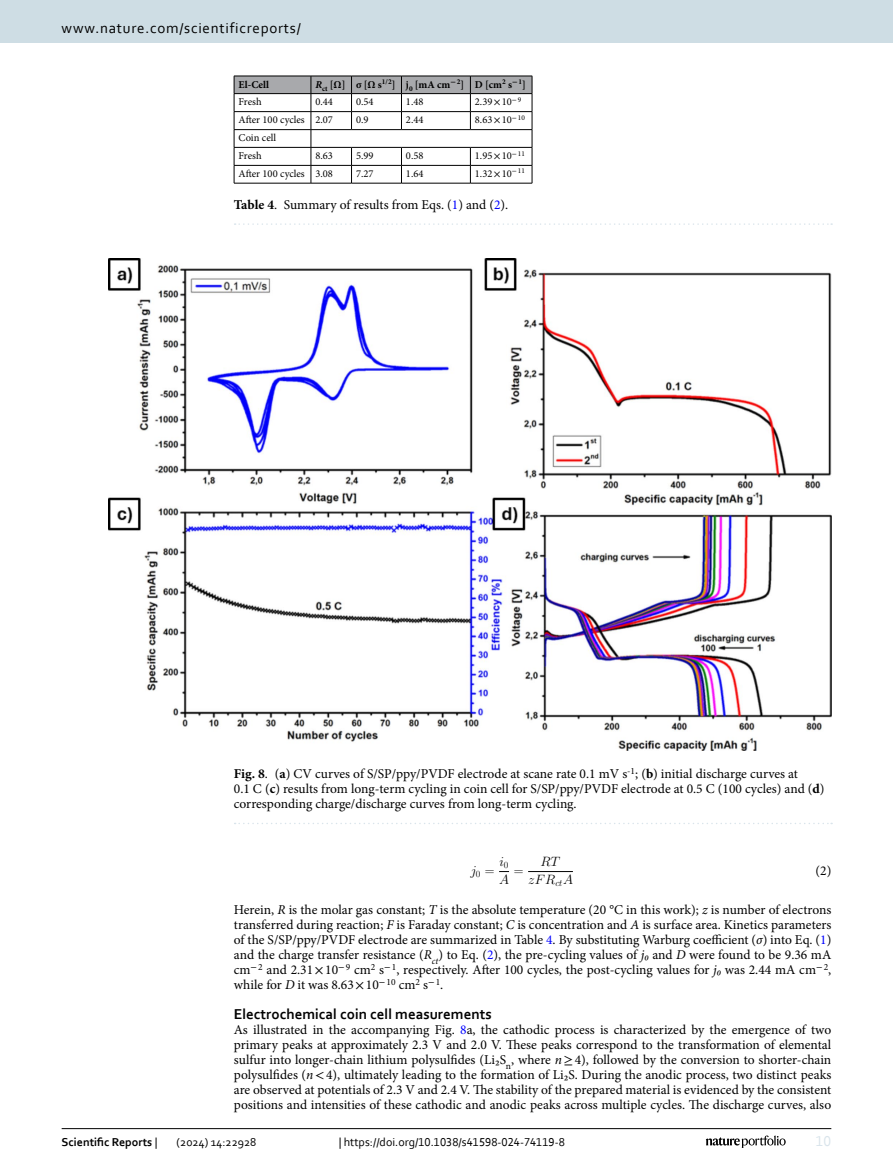
<style>
.page{position:relative;width:893px;height:1174px;background:#fff}
.page>*{position:absolute;margin:0;border:0;box-sizing:border-box;transform-origin:0 0}
.Head_2{font:700 15px "Corbel";color:#000}
.t1{font:15px "Corbel";letter-spacing:.05em;color:#000}
.t2{font:15px "Corbel";color:#d9e4eb}
.Body_Text{font:13.5px/15px "Minion Pro";color:#000;text-align:justify}
.Figure_Caption{font:13.5px/15px "Minion Pro";color:#000}
.Table_Caption{font:13.5px "Minion Pro";letter-spacing:-.005em;color:#000}
.t3{font:13.5px/18.5px "CMMI12";color:#000}
.EQ{font:13.5px "Minion Pro";color:#000}
.t4{font:13.5px "CMR17";color:#000}
.t5{font:12px "Corbel";color:#000}
.t6{font:700 12px "Corbel";color:#000}
.Table_Body{font:10.5px "Minion Pro";color:#000}
.Table_Head{font:700 10.5px "Minion Pro";color:#000}
.s1{font-style:italic}
.s2{font-family:"STIX"}
.s3{font-weight:700}
.s4{color:#00f}
.s5{font-family:"CMR17"}
.s6{font-weight:400}
</style>
<div class="page">
<hr style="left:528px;top:871px;width:45px;height:1px;background:#000">
<img style="left:108px;top:258px;width:723px;height:492px">
<svg style="left:235px;top:822px;width:597px;height:2px"></svg>
<hr style="left:311px;top:183px;width:40px;height:1px;background:#000">
<hr style="left:351px;top:183px;width:50px;height:1px;background:#000">
<hr style="left:401px;top:183px;width:69px;height:1px;background:#000">
<svg style="left:234px;top:76px;width:299px;height:107px"></svg>
<hr style="left:470px;top:183px;width:62px;height:1px;background:#000">
<hr style="left:234px;top:183px;width:77px;height:1px;background:#000">
<svg style="left:235px;top:223px;width:597px;height:2px"></svg>
<hr style="left:62px;top:1128px;width:769px;height:1px;background:#000">
<svg style="left:706px;top:1135px;width:80px;height:12px"></svg>
<div style="left:0;top:0;width:893px;height:43px;background:#cedde4"></div>
<p class="t1" style="left:62px;top:18px;width:241px">www.nature.com/scientificreports/</p>
<p class="Table_Head" style="left:239px;top:77px;width:32px">El-Cell</p>
<p class="Table_Head" style="left:315px;top:77px;width:31px"><span class="s1">R</span><sub>ct</sub> [Ω]</p>
<p class="Table_Head" style="left:356px;top:77px;width:41px">σ [Ω s<sup>1/2</sup>]</p>
<p class="Table_Head" style="left:406px;top:77px;width:60px">j<sub>0</sub> [mA cm<sup>−</sup><sup>2</sup>]</p>
<p class="Table_Head" style="left:475px;top:77px;width:53px">D [cm<sup>2</sup> s<sup>−</sup><sup>1</sup>]</p>
<p class="Table_Body" style="left:239px;top:95px;width:25px">Fresh</p>
<p class="Table_Body" style="left:315px;top:95px;width:19px">0.44</p>
<p class="Table_Body" style="left:356px;top:95px;width:19px">0.54</p>
<p class="Table_Body" style="left:406px;top:95px;width:19px">1.48</p>
<p class="Table_Body" style="left:475px;top:95px;width:48px">2.39<span class="s2">×</span>10<sup>−</sup><sup>9</sup></p>
<p class="Table_Body" style="left:239px;top:113px;width:68px">After 100 cycles</p>
<p class="Table_Body" style="left:315px;top:113px;width:19px">2.07</p>
<p class="Table_Body" style="left:356px;top:113px;width:14px">0.9</p>
<p class="Table_Body" style="left:406px;top:113px;width:19px">2.44</p>
<p class="Table_Body" style="left:475px;top:113px;width:51px">8.63<span class="s2">×</span>10<sup>−</sup><sup>10</sup></p>
<p class="Table_Body" style="left:239px;top:131px;width:39px">Coin cell</p>
<p class="Table_Body" style="left:239px;top:149px;width:25px">Fresh</p>
<p class="Table_Body" style="left:315px;top:149px;width:19px">8.63</p>
<p class="Table_Body" style="left:356px;top:149px;width:19px">5.99</p>
<p class="Table_Body" style="left:406px;top:149px;width:19px">0.58</p>
<p class="Table_Body" style="left:475px;top:149px;width:51px">1.95<span class="s2">×</span>10<sup>−</sup><sup>11</sup></p>
<p class="Table_Body" style="left:239px;top:166px;width:68px">After 100 cycles</p>
<p class="Table_Body" style="left:315px;top:166px;width:19px">3.08</p>
<p class="Table_Body" style="left:356px;top:166px;width:19px">7.27</p>
<p class="Table_Body" style="left:406px;top:166px;width:19px">1.64</p>
<p class="Table_Body" style="left:475px;top:167px;width:51px">1.32<span class="s2">×</span>10<sup>−</sup><sup>11</sup></p>
<p class="Table_Caption" style="left:234px;top:195px;width:276px"><span class="s3">Table 4</span>. Summary of results from Eqs. (<span class="s4">1</span>) and (<span class="s4">2</span>).</p>
<p class="Figure_Caption" style="left:234px;top:766px;width:592px"><span class="s3">Fig. 8</span>. (<span class="s3">a</span>) CV curves of S/SP/ppy/PVDF electrode at scane rate 0.1 mV s<sup>-1</sup>; (<span class="s3">b</span>) initial discharge curves at<br>0.1 C (<span class="s3">c</span>) results from long-term cycling in coin cell for S/SP/ppy/PVDF electrode at 0.5 C (100 cycles) and (<span class="s3">d</span>) corresponding charge/discharge curves from long-term cycling.</p>
<p class="t3" style="left:528px;top:853px;width:46px;text-align:center">RT zFR<sub>ct</sub>A</p>
<p class="EQ" style="left:815px;top:861px;width:17px">(2)</p>
<p class="Body_Text" style="left:234px;top:902px;width:599px">Herein, <span class="s1">R</span> is the molar gas constant; <span class="s1">T</span> is the absolute temperature (20 °C in this work); <span class="s1">z</span> is number of electrons transferred during reaction; <span class="s1">F</span> is Faraday constant; <span class="s1">C</span> is concentration and <span class="s1">A</span> is surface area. Kinetics parameters of the S/SP/ppy/PVDF electrode are summarized in Table <span class="s4">4</span>. By substituting Warburg coefficient (<span class="s1">σ</span>) into Eq. (<span class="s4">1</span>) and the charge transfer resistance (<span class="s1">R</span><sub>ct</sub>) to Eq. (<span class="s4">2</span>), the pre-cycling values of <span class="s1">j₀</span> and <span class="s1">D</span> were found to be 9.36 mA cm<sup>−</sup><sup>2</sup> and 2.31<span class="s2">×</span>10<sup>−</sup><sup>9</sup> cm<sup>2</sup> s<sup>−</sup><sup>1</sup>, respectively. After 100 cycles, the post-cycling values for <span class="s1">j₀</span> was 2.44 mA cm<sup>−</sup><sup>2</sup>, while for <span class="s1">D</span> it was 8.63<span class="s2">×</span>10<sup>−</sup><sup>10</sup> cm<sup>2</sup> s<sup>−</sup><sup>1</sup>.</p>
<p class="Head_2" style="left:234px;top:1005px;width:259px">Electrochemical coin cell measurements</p>
<p class="Body_Text" style="left:234px;top:1022px;width:599px">As illustrated in the accompanying Fig. <span class="s4">8</span>a, the cathodic process is characterized by the emergence of two primary peaks at approximately 2.3 V and 2.0 V. These peaks correspond to the transformation of elemental sulfur into longer-chain lithium polysulfides (Li₂S<sub>n</sub>, where <span class="s1">n</span><span class="s2">≥</span>4), followed by the conversion to shorter-chain polysulfides (<span class="s1">n</span><span class="s2">&lt;</span>4), ultimately leading to the formation of Li₂S. During the anodic process, two distinct peaks are observed at potentials of 2.3 V and 2.4 V. The stability of the prepared material is evidenced by the consistent positions and intensities of these cathodic and anodic peaks across multiple cycles. The discharge curves, also</p>
<p class="t3" style="left:470px;top:862px;width:25px">j<sub>0</sub> <span class="s5">=</span></p>
<p class="t3" style="left:499px;top:853px;width:11px">i<sub>0<br></sub>A</p>
<p class="t4" style="left:514px;top:864px;width:11px">=</p>
<p class="t6" style="left:62px;top:1134px;width:97px">Scientific Reports <span class="s6">|</span></p>
<p class="t5" style="left:177px;top:1134px;width:81px">(2024) 14:22928</p>
<p class="t5" style="left:339px;top:1134px;width:228px">| https://doi.org/10.1038/s41598-024-74119-8</p>
<p class="t2" style="left:816px;top:1132px;width:17px">10</p>
</div>
